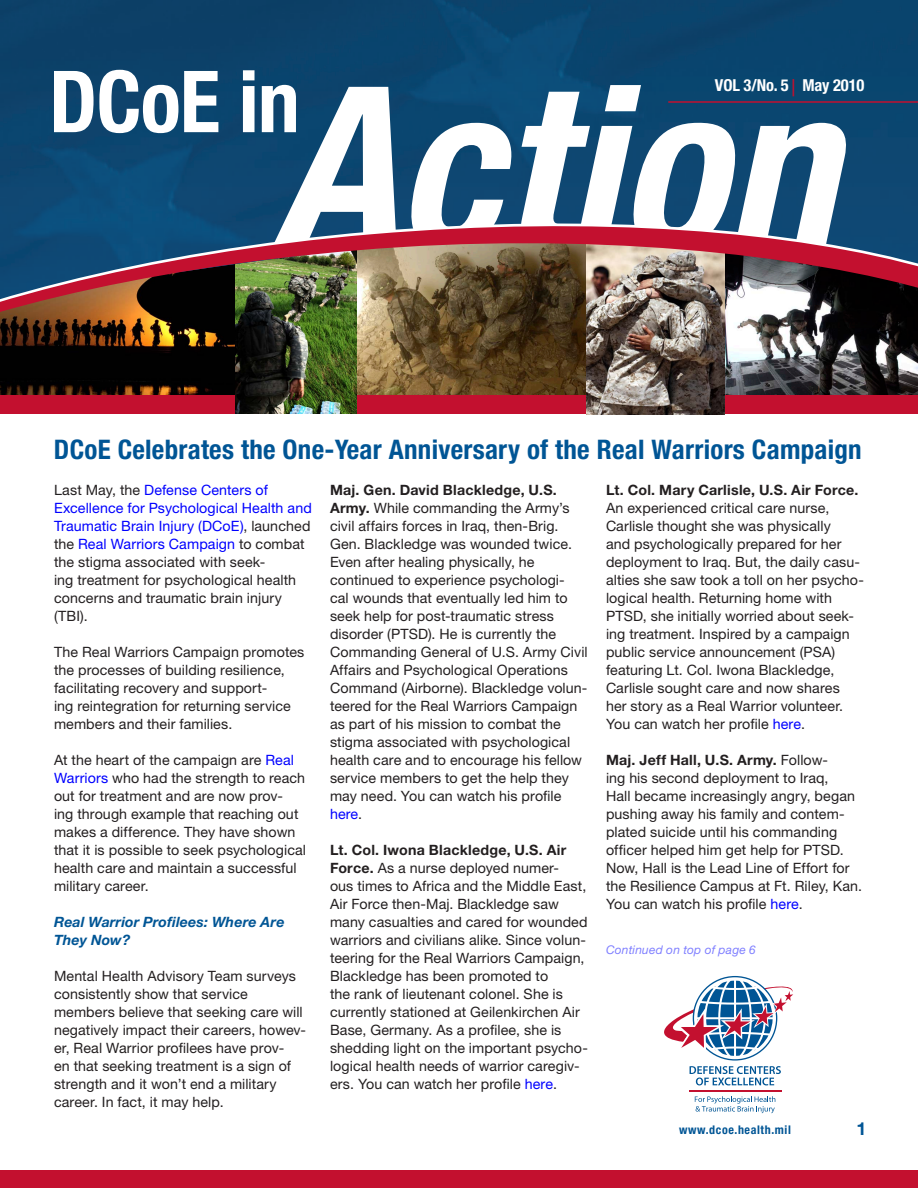
<style>
.page{position:relative;width:918px;height:1188px;background:#fff}
.page>*{position:absolute;margin:0;border:0;box-sizing:border-box;transform-origin:0 0}
.t1{font:700 condensed 27px "Helvetica Neue LT Std";letter-spacing:.01em;color:#005595}
.t2{font:700 18px "Helvetica Neue LT Std";color:#005595}
.t3{font:700 condensed 16.5px "Helvetica Neue LT Std";letter-spacing:-.01em;color:#fff}
.t4{font:14.25px/18px "Helvetica Neue LT Std";letter-spacing:.005em;color:#231f20}
.t5{font:italic 700 14.25px/18px "Helvetica Neue LT Std";letter-spacing:.01em;color:#005595}
.t6{font:italic 12px "Helvetica Neue LT Std";letter-spacing:.015em;color:#8080ff}
.t7{font:700 condensed 12px "Helvetica Neue LT Std";letter-spacing:.05em;color:#005595}
.s1{font-size:23.25px;color:#c3102f}
.s2{color:#00f}
.s3{font-weight:700}
</style>
<div class="page">
<hr style="left:689px;top:1091px;width:92px;height:1px;background:#c3102f">
<svg style="left:695px;top:1096px;width:80px;height:17px"></svg>
<svg style="left:664px;top:976px;width:129px;height:109px"></svg>
<img style="left:0;top:375px;width:236px;height:21px">
<img style="left:724px;top:375px;width:194px;height:21px">
<img style="left:356px;top:375px;width:231px;height:21px">
<div style="left:0;top:396px;width:918px;height:18px;background:#c3102f"></div>
<img style="left:236px;top:375px;width:120px;height:39px">
<img style="left:587px;top:375px;width:137px;height:39px">
<img style="left:0;top:0;width:918px;height:213px">
<hr style="left:668px;top:101px;width:250px;height:2px;background:#c3102f">
<div style="left:0;top:1170px;width:918px;height:18px;background:#c3102f"></div>
<svg style="left:273px;top:85px;width:577px;height:128px"></svg>
<svg style="left:54px;top:70px;width:242px;height:63px"></svg>
<img style="left:0;top:215px;width:918px;height:160px">
<p class="t3" style="left:715px;top:75px;width:151px">VOL 3/No. 5 <span class="s1">|</span> May 2010</p>
<p class="t1" style="left:54px;top:433px;width:809px">DCoE Celebrates the One-Year Anniversary of the Real Warriors Campaign</p>
<p class="t4" style="left:54px;top:481px;width:259px">Last May, the <span class="s2">Defense Centers of Excellence for Psychological Health and Traumatic Brain Injury (DCoE)</span>, launched the <span class="s2">Real Warriors Campaign</span> to combat the stigma associated with seek-<br>ing treatment for psychological health concerns and traumatic brain injury (TBI).</p>
<p class="t4" style="left:54px;top:643px;width:252px">The Real Warriors Campaign promotes the processes of building resilience, facilitating recovery and support-<br>ing reintegration for returning service members and their families.</p>
<p class="t4" style="left:54px;top:751px;width:254px">At the heart of the campaign are <span class="s2">Real Warriors</span> who had the strength to reach out for treatment and are now prov-<br>ing through example that reaching out makes a difference. They have shown that it is possible to seek psychological health care and maintain a successful military career.</p>
<p class="t5" style="left:54px;top:913px;width:232px">Real Warrior Profilees: Where Are<br>They Now?</p>
<p class="t4" style="left:54px;top:967px;width:254px">Mental Health Advisory Team surveys consistently show that service members believe that seeking care will negatively impact their careers, howev&shy;er, Real Warrior profilees have prov-<br>en that seeking treatment is a sign of strength and it won’t end a military career. In fact, it may help.</p>
<p class="t4" style="left:330px;top:481px;width:259px"><span class="s3">Maj. Gen. David Blackledge, U.S.<br>Army.</span> While commanding the Army’s civil affairs forces in Iraq, then-Brig.<br>Gen. Blackledge was wounded twice.<br>Even after healing physically, he continued to experience psychologi-<br>cal wounds that eventually led him to seek help for post-traumatic stress disorder (PTSD). He is currently the Commanding General of U.S. Army Civil Affairs and Psychological Operations Command (Airborne). Blackledge volun&shy;teered for the Real Warriors Campaign as part of his mission to combat the stigma associated with psychological health care and to encourage his fellow service members to get the help they may need. You can watch his profile <span class="s2">here</span>.</p>
<p class="t4" style="left:330px;top:841px;width:259px"><span class="s3">Lt. Col. Iwona Blackledge, U.S. Air Force.</span> As a nurse deployed numer-<br>ous times to Africa and the Middle East, Air Force then-Maj. Blackledge saw many casualties and cared for wounded warriors and civilians alike. Since volun&shy;teering for the Real Warriors Campaign, Blackledge has been promoted to<br>the rank of lieutenant colonel. She is currently stationed at Geilenkirchen Air Base, Germany. As a profilee, she is shedding light on the important psycho&shy;logical health needs of warrior caregiv&shy;ers. You can watch her profile <span class="s2">here</span>.</p>
<p class="t4" style="left:606px;top:481px;width:260px"><span class="s3">Lt. Col. Mary Carlisle, U.S. Air Force.<br></span>An experienced critical care nurse, Carlisle thought she was physically<br>and psychologically prepared for her deployment to Iraq. But, the daily casu&shy;alties she saw took a toll on her psycho&shy;logical health. Returning home with PTSD, she initially worried about seek&shy;ing treatment. Inspired by a campaign public service announcement (PSA) featuring Lt. Col. Iwona Blackledge, Carlisle sought care and now shares<br>her story as a Real Warrior volunteer.<br>You can watch her profile <span class="s2">here</span>.</p>
<p class="t4" style="left:606px;top:751px;width:258px"><span class="s3">Maj. Jeff Hall, U.S. Army.</span> Follow-<br>ing his second deployment to Iraq,<br>Hall became increasingly angry, began pushing away his family and contem&shy;plated suicide until his commanding officer helped him get help for PTSD.<br>Now, Hall is the Lead Line of Effort for the Resilience Campus at Ft. Riley, Kan.<br>You can watch his profile <span class="s2">here</span>.</p>
<p class="t6" style="left:606px;top:943px;width:151px">Continued on top of page 6</p>
<p class="t7" style="left:679px;top:1122px;width:113px">www.dcoe.health.mil</p>
<p class="t2" style="left:856px;top:1117px;width:12px">1</p>
</div>
